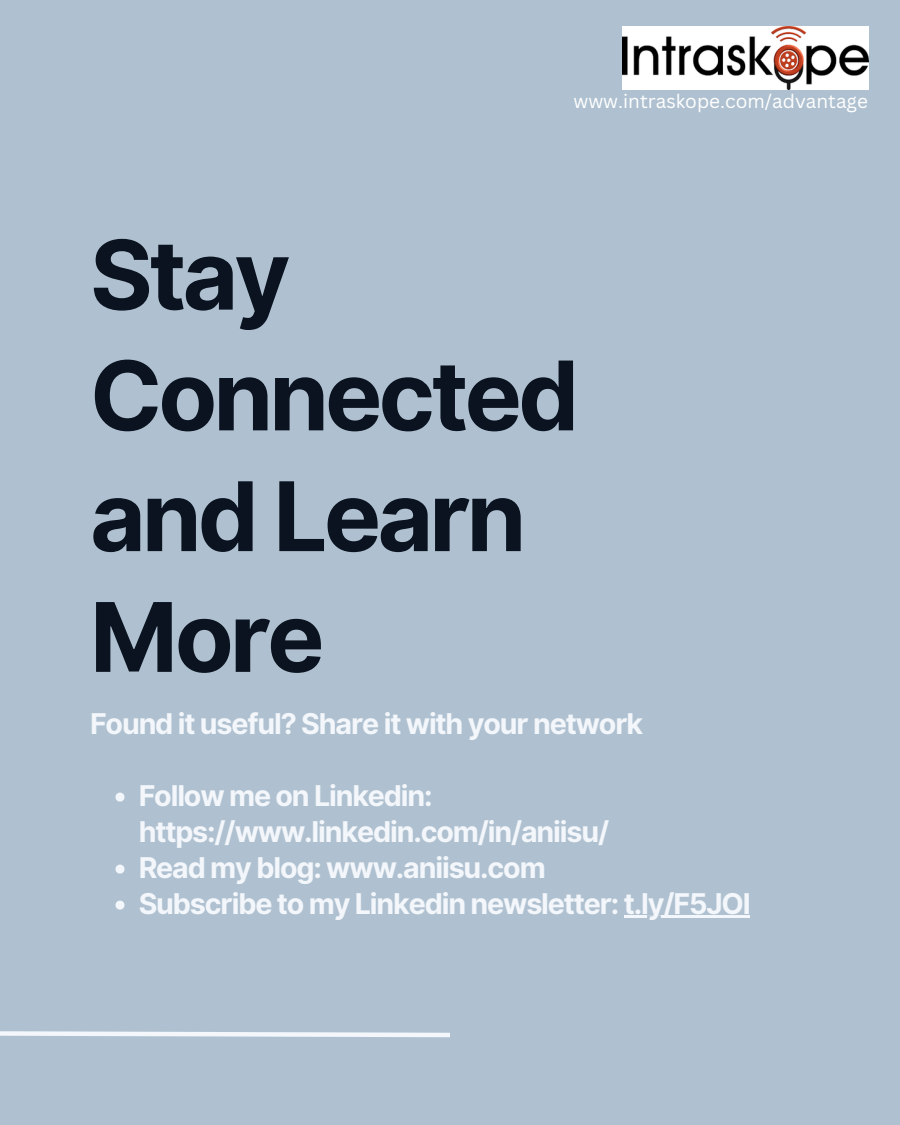
<style>
.page{position:relative;width:900px;height:1125px;background:#afc1d0}
.page>*{position:absolute;margin:0;border:0;box-sizing:border-box;transform-origin:0 0}
.t1{font:700 96px/120.8px "Inter";letter-spacing:-.04em;color:#0b1320}
.t2{font:700 28.6px/36px "Inter";letter-spacing:-.04em;color:#f3f6fa}
.t3{font:19px "Canva Sans";color:#fff}
</style>
<div class="page">
<svg style="left:0;top:1031px;width:450px;height:7px"></svg>
<img style="left:622px;top:27px;width:246px;height:63px">
<svg style="left:116px;top:793px;width:8px;height:9px"></svg>
<svg style="left:116px;top:865px;width:8px;height:9px"></svg>
<svg style="left:116px;top:901px;width:8px;height:9px"></svg>
<hr style="left:624px;top:916px;width:126px;height:2px;background:#f3f6fa">
<p class="t3" style="left:573px;top:88px;width:296px">www.intraskope.com/advantage</p>
<p class="t1" style="left:90px;top:214px;width:491px">Stay<br>Connected and Learn<br>More</p>
<p class="t2" style="left:90px;top:706px;width:555px">Found it useful? Share it with your network</p>
<p class="t2" style="left:139px;top:778px;width:472px">Follow me on Linkedin: https://www.linkedin.com/in/aniisu/</p>
<p class="t2" style="left:139px;top:850px;width:409px">Read my blog: www.aniisu.com</p>
<p class="t2" style="left:139px;top:886px;width:614px">Subscribe to my Linkedin newsletter: t.ly/F5JOI</p>
</div>
